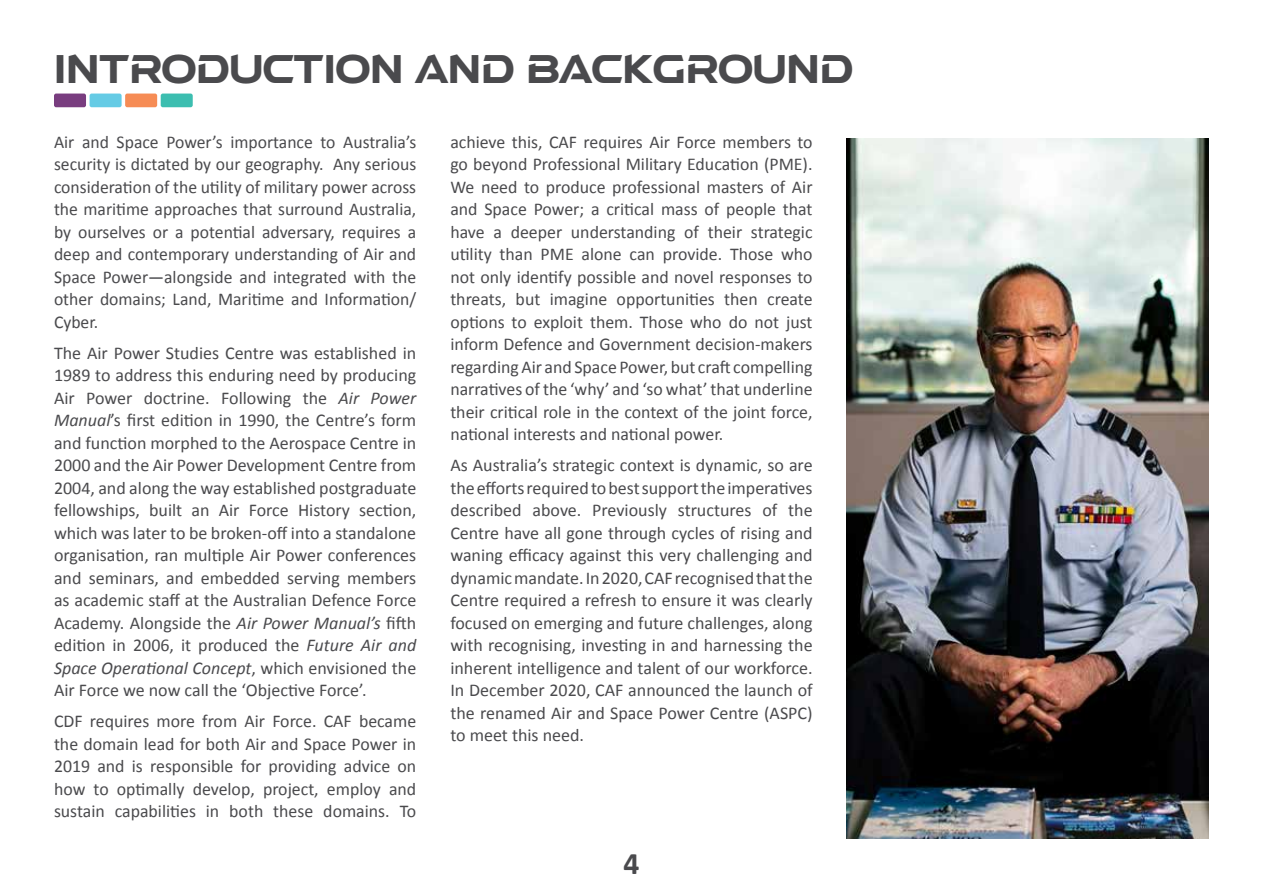
<style>
.page{position:relative;width:1263px;height:893px;background:#fff}
.page>*{position:absolute;margin:0;border:0;box-sizing:border-box;transform-origin:0 0}
.t1{font:36px "a Atmospheric";color:#4a4a4d}
.t2{font:700 31.5px "Calibri";color:#4a4a4d}
.t3{font:18px/22.5px "Calibri";color:#4a4a4d;text-align:justify}
.s1{font-style:italic}
</style>
<div class="page">
<img style="left:847px;top:138px;width:362px;height:701px">
<div style="left:54px;top:94px;width:32px;height:13px;background:#793d7f;border-radius:2px"></div>
<div style="left:90px;top:94px;width:32px;height:13px;background:#65cbe5;border-radius:2px"></div>
<div style="left:125px;top:94px;width:32px;height:13px;background:#f68c55;border-radius:2px"></div>
<div style="left:161px;top:94px;width:32px;height:13px;background:#3cbeb0;border-radius:2px"></div>
<h1 class="t1" style="left:54px;top:53px;width:800px">INTRODUCTION AND BACKGROUND</h1>
<p class="t3" style="left:54px;top:131px;width:364px">Air and Space Power’s importance to Australia’s security is dictated by our geography. Any serious consideration of the utility of military power across the maritime approaches that surround Australia, by ourselves or a potential adversary, requires a deep and contemporary understanding of Air and Space Power—alongside and integrated with the other domains; Land, Maritime and Information/ Cyber.</p>
<p class="t3" style="left:54px;top:342px;width:364px">The Air Power Studies Centre was established in 1989 to address this enduring need by producing Air Power doctrine. Following the <span class="s1">Air Power Manual</span>’s first edition in 1990, the Centre’s form and function morphed to the Aerospace Centre in 2000 and the Air Power Development Centre from 2004, and along the way established postgraduate fellowships, built an Air Force History section, which was later to be broken-off into a standalone organisation, ran multiple Air Power conferences and seminars, and embedded serving members as academic staff at the Australian Defence Force Academy. Alongside the <span class="s1">Air Power Manual’s</span> fifth edition in 2006, it produced the <span class="s1">Future Air and Space Operational Concept</span>, which envisioned the Air Force we now call the ‘Objective Force’.</p>
<p class="t3" style="left:54px;top:710px;width:364px">CDF requires more from Air Force. CAF became the domain lead for both Air and Space Power in 2019 and is responsible for providing advice on how to optimally develop, project, employ and sustain capabilities in both these domains. To</p>
<p class="t3" style="left:450px;top:131px;width:364px">achieve this, CAF requires Air Force members to go beyond Professional Military Education (PME).<br>We need to produce professional masters of Air and Space Power; a critical mass of people that have a deeper understanding of their strategic utility than PME alone can provide. Those who not only identify possible and novel responses to threats, but imagine opportunities then create options to exploit them. Those who do not just inform Defence and Government decision-makers regarding Air and Space Power, but craft compelling narratives of the ‘why’ and ‘so what’ that underline their critical role in the context of the joint force, national interests and national power.</p>
<p class="t3" style="left:450px;top:454px;width:364px">As Australia’s strategic context is dynamic, so are the efforts required to best support the imperatives described above. Previously structures of the Centre have all gone through cycles of rising and waning efficacy against this very challenging and dynamic mandate. In 2020, CAF recognised that the Centre required a refresh to ensure it was clearly focused on emerging and future challenges, along with recognising, investing in and harnessing the inherent intelligence and talent of our workforce.<br>In December 2020, CAF announced the launch of the renamed Air and Space Power Centre (ASPC) to meet this need.</p>
<h2 class="t2" style="left:623px;top:843px;width:17px">4</h2>
</div>
